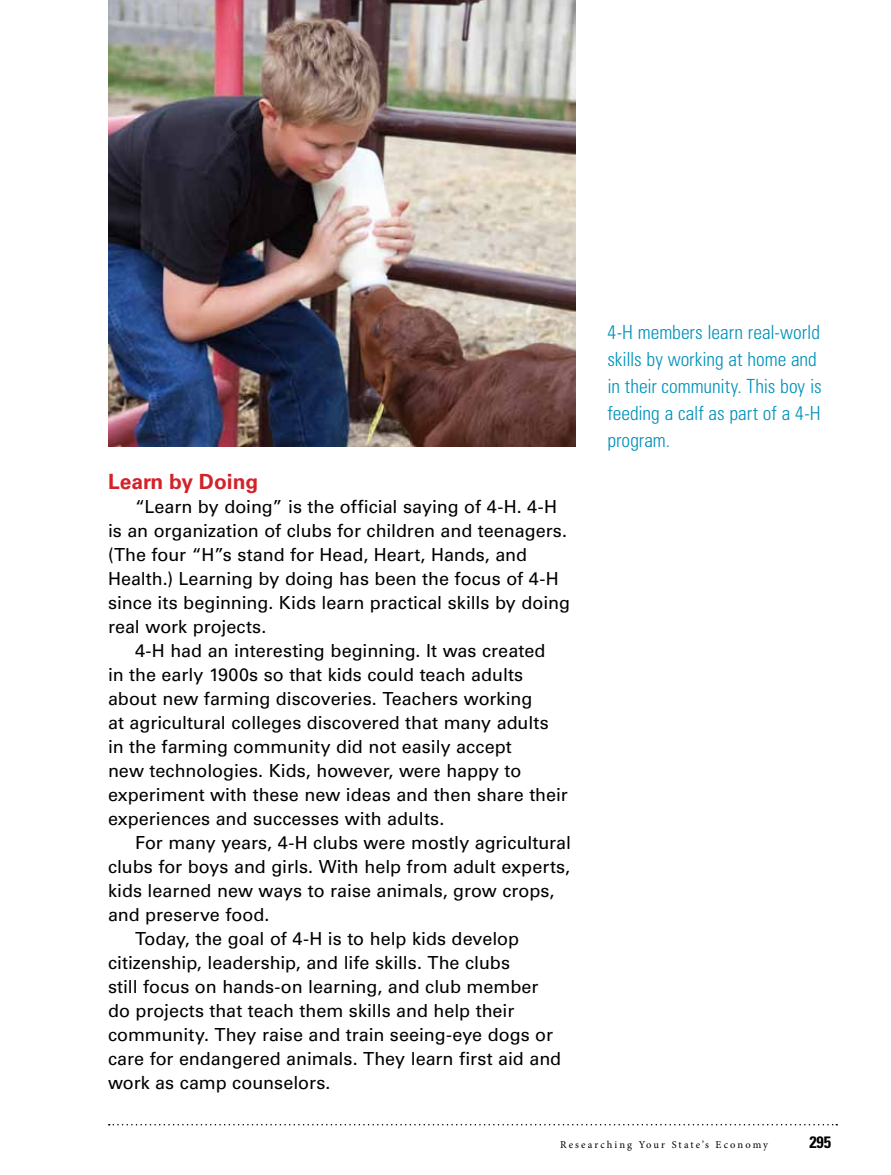
<style>
.page{position:relative;width:891px;height:1175px;background:#fff}
.page>*{position:absolute;margin:0;border:0;box-sizing:border-box;transform-origin:0 0}
.t1{font:700 21px "Univers LT Std";color:#d2232a}
.t2{font:300 condensed 19.5px/27px "Univers LT Std";color:#0091b9}
.t3{font:18px/24px "Univers LT Std";color:#000}
.t4{font:700 condensed 16.5px "Univers LT Std";color:#000}
.t5{font:10.5px "Minion Pro";letter-spacing:.195em;color:#000}
</style>
<div class="page">
<svg style="left:109px;top:1124px;width:728px;height:1px"></svg>
<img style="left:108px;top:0;width:468px;height:447px">
<p class="t1" style="left:108px;top:469px;width:152px">Learn by Doing</p>
<p class="t3" style="left:108px;top:495px;width:464px;text-indent:27px">“Learn by doing” is the official saying of 4-H. 4-H is an organization of clubs for children and teenagers. (The four “H”s stand for Head, Heart, Hands, and Health.) Learning by doing has been the focus of 4-H since its beginning. Kids learn practical skills by doing real work projects.</p>
<p class="t3" style="left:108px;top:639px;width:461px;text-indent:27px">4-H had an interesting beginning. It was created<br>in the early 1900s so that kids could teach adults about new farming discoveries. Teachers working<br>at agricultural colleges discovered that many adults in the farming community did not easily accept<br>new technologies. Kids, however, were happy to experiment with these new ideas and then share their experiences and successes with adults.</p>
<p class="t3" style="left:135px;top:831px;width:438px">For many years, 4-H clubs were mostly agricultural</p>
<p class="t3" style="left:108px;top:855px;width:464px">clubs for boys and girls. With help from adult experts,</p>
<p class="t3" style="left:108px;top:879px;width:448px">kids learned new ways to raise animals, grow crops,</p>
<p class="t3" style="left:108px;top:903px;width:163px">and preserve food.</p>
<p class="t3" style="left:135px;top:927px;width:386px">Today, the goal of 4-H is to help kids develop</p>
<p class="t3" style="left:108px;top:951px;width:404px">citizenship, leadership, and life skills. The clubs</p>
<p class="t3" style="left:108px;top:975px;width:432px">still focus on hands-on learning, and club member</p>
<p class="t3" style="left:108px;top:999px;width:408px">do projects that teach them skills and help their</p>
<p class="t3" style="left:108px;top:1023px;width:447px">community. They raise and train seeing-eye dogs or</p>
<p class="t3" style="left:108px;top:1047px;width:455px">care for endangered animals. They learn first aid and</p>
<p class="t3" style="left:108px;top:1071px;width:224px">work as camp counselors.</p>
<p class="t2" style="left:608px;top:318px;width:216px">4-H members learn real-world skills by working at home and in their community. This boy is feeding a calf as part of a 4-H program.</p>
<p class="t5" style="left:560px;top:1138px;width:209px">Researching Your State’s Economy</p>
<p class="t4" style="left:809px;top:1131px;width:23px">295</p>
</div>
